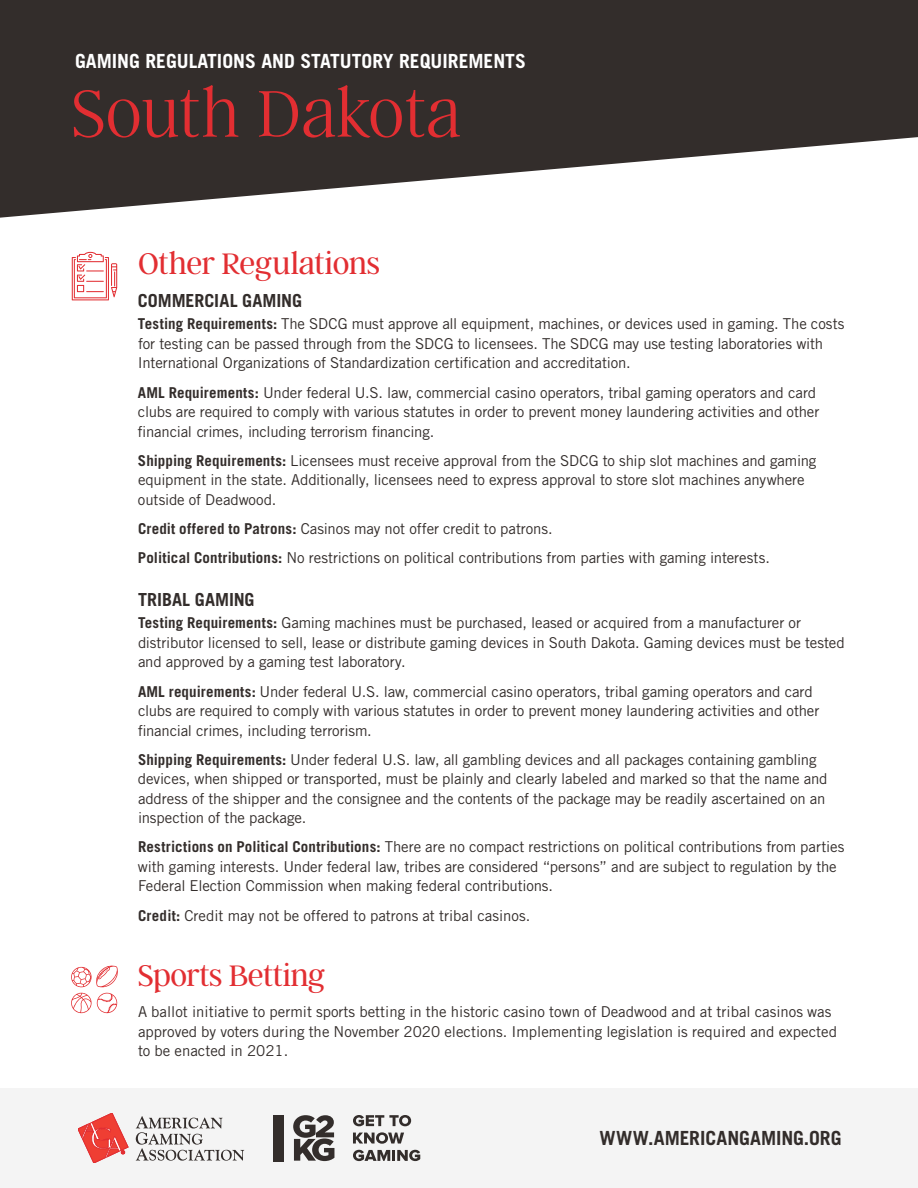
<style>
.page{position:relative;width:918px;height:1188px;background:#fff}
.page>*{position:absolute;margin:0;border:0;box-sizing:border-box;transform-origin:0 0}
.t1{font:100 73.5px "Argent CF";color:#e22e32}
.t2{font:300 33px "Argent CF";letter-spacing:-.015em;color:#e22e32}
.t3{font:700 19.5px "Trade Gothic LT Std";color:#fff}
.t4{font:700 19.5px "Trade Gothic LT Std";color:#332d2b}
.t5{font:700 18px "Trade Gothic LT Std";letter-spacing:-.005em;color:#332d2b}
.t6{font:15px/19.5px "Trade Gothic LT Std";letter-spacing:-.005em;color:#332d2b}
.s1{font-weight:700}
</style>
<div class="page">
<svg style="left:0;top:0;width:918px;height:218px;fill:#332d2b"></svg>
<div style="left:0;top:1088px;width:918px;height:100px;background:#f4f4f4"></div>
<svg style="left:78px;top:1113px;width:50px;height:50px"></svg>
<svg style="left:136px;top:1116px;width:108px;height:45px"></svg>
<svg style="left:293px;top:1115px;width:41px;height:46px"></svg>
<div style="left:273px;top:1115px;width:10px;height:46px;background:#332d2b"></div>
<svg style="left:353px;top:1132px;width:51px;height:12px"></svg>
<svg style="left:353px;top:1150px;width:67px;height:11px"></svg>
<svg style="left:353px;top:1115px;width:58px;height:11px"></svg>
<svg style="left:72px;top:252px;width:45px;height:48px"></svg>
<svg style="left:71px;top:993px;width:47px;height:20px"></svg>
<svg style="left:71px;top:966px;width:47px;height:21px"></svg>
<h3 class="t3" style="left:75px;top:50px;width:452px">GAMING REGULATIONS AND STATUTORY REQUIREMENTS</h3>
<h1 class="t1" style="left:72px;top:76px;width:391px">South Dakota</h1>
<h2 class="t2" style="left:138px;top:246px;width:244px">Other Regulations</h2>
<p class="t5" style="left:138px;top:289px;width:166px">COMMERCIAL GAMING</p>
<p class="t6" style="left:138px;top:314px;width:708px"><span class="s1">Testing Requirements:</span> The SDCG must approve all equipment, machines, or devices used in gaming. The costs for testing can be passed through from the SDCG to licensees. The SDCG may use testing laboratories with<br>International Organizations of Standardization certification and accreditation.</p>
<p class="t6" style="left:138px;top:382px;width:683px"><span class="s1">AML Requirements:</span> Under federal U.S. law, commercial casino operators, tribal gaming operators and card clubs are required to comply with various statutes in order to prevent money laundering activities and other financial crimes, including terrorism financing.</p>
<p class="t6" style="left:138px;top:450px;width:680px"><span class="s1">Shipping Requirements:</span> Licensees must receive approval from the SDCG to ship slot machines and gaming equipment in the state. Additionally, licensees need to express approval to store slot machines anywhere outside of Deadwood.</p>
<p class="t6" style="left:138px;top:514px;width:633px;line-height:29.2px"><span class="s1">Credit offered to Patrons:</span> Casinos may not offer credit to patrons.<br><span class="s1">Political Contributions:</span> No restrictions on political contributions from parties with gaming interests.</p>
<p class="t5" style="left:138px;top:588px;width:118px">TRIBAL GAMING</p>
<p class="t6" style="left:138px;top:613px;width:708px"><span class="s1">Testing Requirements:</span> Gaming machines must be purchased, leased or acquired from a manufacturer or distributor licensed to sell, lease or distribute gaming devices in South Dakota. Gaming devices must be tested and approved by a gaming test laboratory.</p>
<p class="t6" style="left:138px;top:681px;width:683px"><span class="s1">AML requirements:</span> Under federal U.S. law, commercial casino operators, tribal gaming operators and card clubs are required to comply with various statutes in order to prevent money laundering activities and other financial crimes, including terrorism.</p>
<p class="t6" style="left:138px;top:750px;width:691px"><span class="s1">Shipping Requirements:</span> Under federal U.S. law, all gambling devices and all packages containing gambling devices, when shipped or transported, must be plainly and clearly labeled and marked so that the name and address of the shipper and the consignee and the contents of the package may be readily ascertained on an inspection of the package.</p>
<p class="t6" style="left:138px;top:837px;width:708px"><span class="s1">Restrictions on Political Contributions:</span> There are no compact restrictions on political contributions from parties with gaming interests. Under federal law, tribes are considered “persons” and are subject to regulation by the<br>Federal Election Commission when making federal contributions.</p>
<p class="t6" style="left:138px;top:905px;width:394px"><span class="s1">Credit:</span> Credit may not be offered to patrons at tribal casinos.</p>
<h2 class="t2" style="left:138px;top:958px;width:189px">Sports Betting</h2>
<p class="t6" style="left:138px;top:1002px;width:701px">A ballot initiative to permit sports betting in the historic casino town of Deadwood and at tribal casinos was approved by voters during the November 2020 elections. Implementing legislation is required and expected to be enacted in 2021.</p>
<h3 class="t4" style="left:599px;top:1126px;width:244px">WWW.AMERICANGAMING.ORG</h3>
</div>
